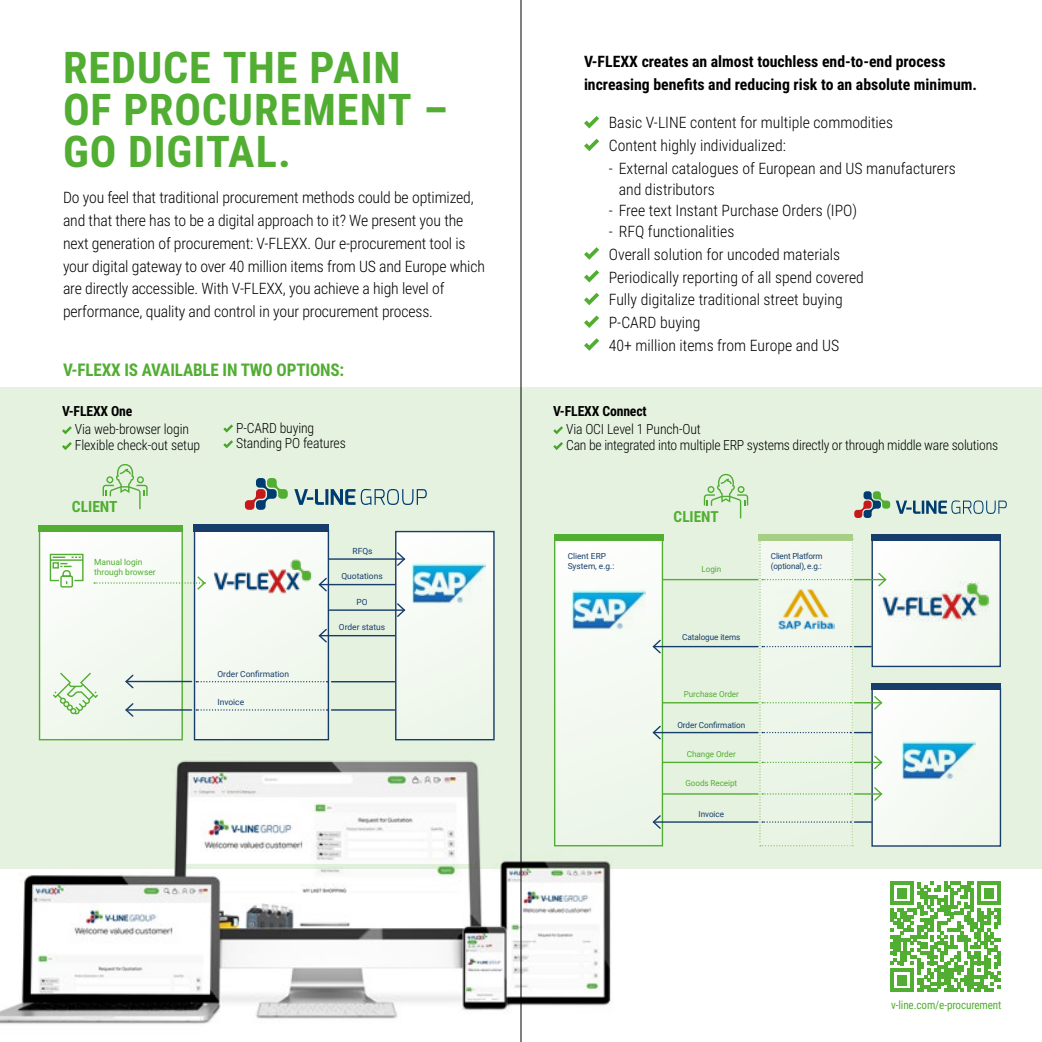
<style>
.page{position:relative;width:1042px;height:1042px;background:#fff}
.page>*{position:absolute;margin:0;border:0;box-sizing:border-box;transform-origin:0 0}
.t1{font:700 43.75px/42px "Roboto Condensed";letter-spacing:.02em;color:#52ad33}
.t2{font:700 17.5px "Roboto Condensed";letter-spacing:-.01em;color:#52ae32}
.t3{font:300 15.75px/22.8px "Roboto Condensed";letter-spacing:-.01em;color:#000}
.t4{font:700 15.75px/22.8px "Roboto Condensed";color:#000}
.t5{font:700 15.58px "Roboto Condensed";color:#52ae32}
.t6{font:700 15.22px "Roboto Condensed";color:#52ae32}
.t7{font:300 14px/15.8px "Roboto Condensed";letter-spacing:-.01em;color:#000}
.t8{font:700 14px "Roboto Condensed";letter-spacing:-.01em;color:#000}
.t9{font:11.38px "Roboto Condensed";letter-spacing:-.01em;color:#52ae32}
.t10{font:8.4px/10px "Roboto";color:#173d6b}
.t11{font:8.4px/10.2px "Roboto";letter-spacing:-.01em;color:#52ae32}
.t12{font:8.4px/10px "Roboto";letter-spacing:-.02em;color:#173d6b}
</style>
<div class="page">
<div style="left:0;top:387px;width:1042px;height:481px;background:#e5f2e0"></div>
<svg style="left:584px;top:116px;width:15px;height:12px"></svg>
<svg style="left:584px;top:139px;width:15px;height:12px"></svg>
<svg style="left:584px;top:247px;width:15px;height:13px"></svg>
<svg style="left:584px;top:270px;width:15px;height:12px"></svg>
<svg style="left:584px;top:293px;width:15px;height:12px"></svg>
<svg style="left:584px;top:315px;width:15px;height:13px"></svg>
<svg style="left:584px;top:338px;width:15px;height:13px"></svg>
<img style="left:0;top:754px;width:631px;height:288px">
<svg style="left:890px;top:881px;width:110px;height:111px"></svg>
<div style="left:555px;top:538px;width:107px;height:308px;background:#f3f9f1"></div>
<div style="left:873px;top:686px;width:128px;height:160px;background:#f5faf4"></div>
<div style="left:873px;top:538px;width:128px;height:129px;background:#f6faf4"></div>
<div style="left:871px;top:537px;width:130px;height:130px;border:1px solid #173d6b"></div>
<div style="left:871px;top:687px;width:130px;height:159px;border:1px solid #173d6b"></div>
<div style="left:554px;top:538px;width:109px;height:308px;border:1px solid #52ae32"></div>
<img style="left:887px;top:581px;width:103px;height:41px">
<div style="left:871px;top:534px;width:130px;height:6px;background:#173d6b"></div>
<svg style="left:854px;top:491px;width:36px;height:27px"></svg>
<svg style="left:896px;top:500px;width:111px;height:14px"></svg>
<svg style="left:704px;top:474px;width:44px;height:44px"></svg>
<img style="left:903px;top:740px;width:72px;height:40px">
<img style="left:572px;top:590px;width:73px;height:40px">
<div style="left:554px;top:534px;width:109px;height:6px;background:#52ae32"></div>
<hr style="left:653px;top:646px;width:105px;height:1px;background:#173d6b">
<svg style="left:652px;top:638px;width:10px;height:17px"></svg>
<hr style="left:653px;top:732px;width:105px;height:1px;background:#173d6b">
<svg style="left:652px;top:724px;width:10px;height:17px"></svg>
<hr style="left:663px;top:579px;width:95px;height:1px;background:#52ae32">
<hr style="left:663px;top:702px;width:95px;height:1px;background:#52ae32">
<hr style="left:663px;top:762px;width:95px;height:1px;background:#52ae32">
<hr style="left:663px;top:793px;width:95px;height:1px;background:#52ae32">
<div style="left:871px;top:683px;width:130px;height:7px;background:#173d6b"></div>
<hr style="left:653px;top:821px;width:105px;height:2px;background:#173d6b">
<svg style="left:652px;top:814px;width:10px;height:16px"></svg>
<svg style="left:759px;top:538px;width:128px;height:308px"></svg>
<div style="left:758px;top:534px;width:95px;height:6px;background:#a6ce84"></div>
<div style="left:194px;top:525px;width:134px;height:214px;background:#f3f9f1"></div>
<div style="left:40px;top:525px;width:143px;height:214px;background:#f4f9f2"></div>
<div style="left:396px;top:532px;width:98px;height:207px;background:#f3f9f1"></div>
<div style="left:39px;top:529px;width:144px;height:211px;border:1px solid #52ae32"></div>
<div style="left:194px;top:529px;width:135px;height:211px;border:1px solid #173d6b"></div>
<div style="left:395px;top:531px;width:100px;height:209px;border:1px solid #173d6b"></div>
<img style="left:214px;top:559px;width:98px;height:35px">
<div style="left:193px;top:525px;width:136px;height:7px;background:#173d6b"></div>
<svg style="left:103px;top:464px;width:45px;height:45px"></svg>
<svg style="left:245px;top:478px;width:43px;height:32px"></svg>
<svg style="left:294px;top:489px;width:133px;height:16px"></svg>
<svg style="left:49px;top:553px;width:35px;height:35px"></svg>
<svg style="left:94px;top:575px;width:112px;height:16px"></svg>
<hr style="left:329px;top:558px;width:75px;height:2px;background:#173d6b">
<svg style="left:396px;top:551px;width:10px;height:16px"></svg>
<hr style="left:319px;top:584px;width:76px;height:1px;background:#173d6b">
<svg style="left:318px;top:576px;width:10px;height:17px"></svg>
<hr style="left:319px;top:635px;width:76px;height:1px;background:#173d6b">
<svg style="left:318px;top:627px;width:10px;height:17px"></svg>
<hr style="left:329px;top:609px;width:75px;height:2px;background:#173d6b">
<svg style="left:396px;top:602px;width:10px;height:16px"></svg>
<div style="left:39px;top:525px;width:144px;height:6px;background:#52ae32"></div>
<svg style="left:53px;top:672px;width:45px;height:42px"></svg>
<img style="left:412px;top:563px;width:74px;height:41px">
<hr style="left:126px;top:709px;width:65px;height:1px;background:#173d6b">
<svg style="left:125px;top:703px;width:10px;height:14px"></svg>
<hr style="left:331px;top:709px;width:64px;height:1px;background:#173d6b">
<svg style="left:196px;top:709px;width:132px;height:1px"></svg>
<hr style="left:126px;top:681px;width:65px;height:1px;background:#173d6b">
<svg style="left:125px;top:674px;width:10px;height:15px"></svg>
<hr style="left:331px;top:681px;width:64px;height:1px;background:#173d6b">
<svg style="left:196px;top:681px;width:132px;height:1px"></svg>
<svg style="left:553px;top:426px;width:10px;height:8px"></svg>
<svg style="left:553px;top:442px;width:10px;height:8px"></svg>
<svg style="left:62px;top:426px;width:10px;height:8px"></svg>
<svg style="left:62px;top:442px;width:10px;height:8px"></svg>
<svg style="left:223px;top:424px;width:10px;height:8px"></svg>
<svg style="left:223px;top:440px;width:10px;height:8px"></svg>
<hr style="left:520px;top:0;width:1px;height:1042px;background:#000">
<h1 class="t1" style="left:63px;top:50px;width:386px">REDUCE THE PAIN<br>OF PROCUREMENT –<br>GO DIGITAL.</h1>
<p class="t3" style="left:63px;top:187px;width:423px">Do you feel that traditional procurement methods could be optimized, and that there has to be a digital approach to it? We present you the next generation of procurement: V-FLEXX. Our e-procurement tool is your digital gateway to over 40 million items from US and Europe which are directly accessible. With V-FLEXX, you achieve a high level of performance, quality and control in your procurement process.</p>
<p class="t2" style="left:63px;top:363px;width:283px">V-FLEXX IS AVAILABLE IN TWO OPTIONS:</p>
<p class="t8" style="left:62px;top:403px;width:72px">V-FLEXX One</p>
<p class="t7" style="left:75px;top:423px;width:127px">Via web-browser login<br>Flexible check-out setup</p>
<p class="t7" style="left:236px;top:421px;width:111px">P-CARD buying<br>Standing PO features</p>
<p class="t5" style="left:72px;top:500px;width:47px">CLIENT</p>
<p class="t11" style="left:94px;top:557px;width:63px">Manual login through browser</p>
<p class="t10" style="left:217px;top:669px;width:73px">Order Con昀椀rmation</p>
<p class="t10" style="left:217px;top:698px;width:28px">Invoice</p>
<p class="t10" style="left:353px;top:546px;width:22px">RFQs</p>
<p class="t10" style="left:341px;top:572px;width:43px">Quotations</p>
<p class="t10" style="left:356px;top:597px;width:13px">PO</p>
<p class="t10" style="left:339px;top:623px;width:48px">Order status</p>
<p class="t4" style="left:584px;top:52px;width:394px">V-FLEXX creates an almost touchless end-to-end process increasing bene昀椀ts and reducing risk to an absolute minimum.</p>
<p class="t3" style="left:609px;top:113px;width:286px">Basic V-LINE content for multiple commodities<br>Content highly individualized:</p>
<p class="t3" style="left:619px;top:159px;width:339px;line-height:21px;text-indent:-10px">- External catalogues of European and US manufacturers and distributors</p>
<p class="t3" style="left:609px;top:200px;width:250px">- Free text Instant Purchase Orders (IPO)</p>
<p class="t3" style="left:609px;top:221px;width:257px">- RFQ functionalities<br>Overall solution for uncoded materials Periodically reporting of all spend covered Fully digitalize traditional street buying P-CARD buying<br>40+ million items from Europe and US</p>
<p class="t8" style="left:553px;top:403px;width:95px">V-FLEXX Connect</p>
<p class="t7" style="left:566px;top:423px;width:434px">Via OCI Level 1 Punch-Out<br>Can be integrated into multiple ERP systems directly or through middle ware solutions</p>
<p class="t6" style="left:673px;top:510px;width:47px">CLIENT</p>
<p class="t10" style="left:568px;top:551px;width:48px">Client ERP<br>System, e.g.:</p>
<p class="t12" style="left:771px;top:551px;width:53px">Client Platform (optional), e.g.:</p>
<p class="t11" style="left:701px;top:564px;width:21px">Login</p>
<p class="t10" style="left:682px;top:633px;width:60px">Catalogue items</p>
<p class="t11" style="left:684px;top:690px;width:57px">Purchase Order</p>
<p class="t10" style="left:677px;top:719px;width:69px">Order Con昀椀rmation</p>
<p class="t11" style="left:687px;top:749px;width:50px">Change Order</p>
<p class="t11" style="left:685px;top:778px;width:53px">Goods Receipt</p>
<p class="t10" style="left:698px;top:809px;width:27px">Invoice</p>
<p class="t9" style="left:891px;top:1000px;width:112px">v-line.com/e-procurement</p>
</div>
